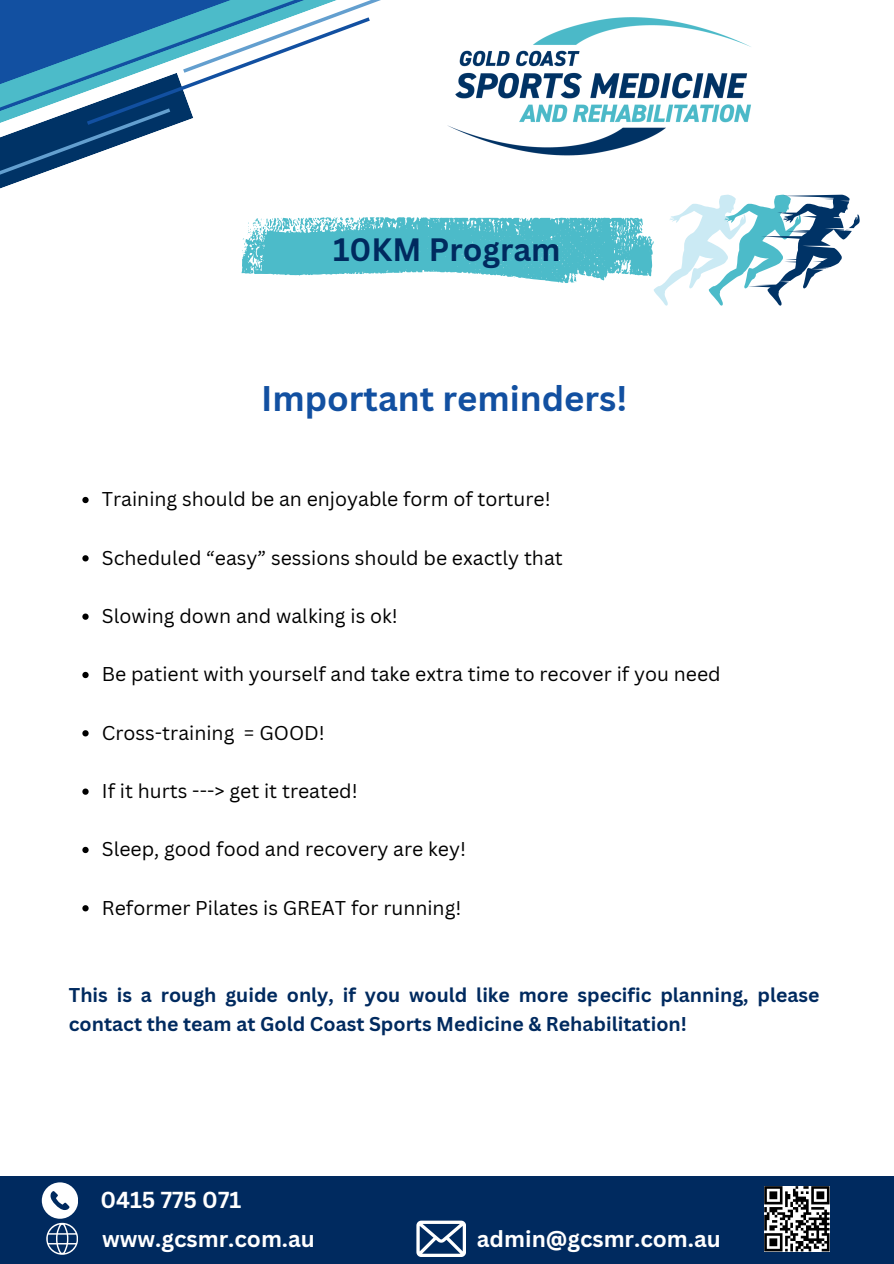
<style>
.page{position:relative;width:894px;height:1264px;background:#fff}
.page>*{position:absolute;margin:0;border:0;box-sizing:border-box;transform-origin:0 0}
.t1{font:700 34.65px "Canva Sans";color:#1250a1}
.t2{font:700 31.5px "Canva Sans";color:#002a5f}
.t3{font:700 22.5px "Canva Sans";color:#fff}
.t4{font:19.5px "Canva Sans";color:#000}
.t5{font:700 19.5px/29.1px "Canva Sans";color:#002a5f}
</style>
<div class="page">
<svg style="left:82px;top:497px;width:7px;height:6px"></svg>
<svg style="left:82px;top:555px;width:7px;height:6px"></svg>
<svg style="left:82px;top:613px;width:7px;height:6px"></svg>
<svg style="left:82px;top:672px;width:7px;height:6px"></svg>
<svg style="left:82px;top:730px;width:7px;height:6px"></svg>
<svg style="left:82px;top:788px;width:7px;height:6px"></svg>
<svg style="left:82px;top:846px;width:7px;height:7px"></svg>
<svg style="left:82px;top:905px;width:7px;height:6px"></svg>
<svg style="left:0;top:0;width:859px;height:306px"></svg>
<div style="left:0;top:1175px;width:893px;height:88px;background:#002a5f"></div>
<svg style="left:764px;top:1186px;width:65px;height:65px;background:#7b7b7b"></svg>
<svg style="left:42px;top:1182px;width:36px;height:72px"></svg>
<svg style="left:416px;top:1220px;width:50px;height:36px"></svg>
<p class="t2" style="left:333px;top:227px;width:229px">10KM Program</p>
<p class="t1" style="left:261px;top:374px;width:367px">Important reminders!</p>
<p class="t4" style="left:102px;top:485px;width:450px">Training should be an enjoyable form of torture!</p>
<p class="t4" style="left:102px;top:543px;width:462px">Scheduled “easy” sessions should be exactly that</p>
<p class="t4" style="left:102px;top:602px;width:297px">Slowing down and walking is ok!</p>
<h1 class="t4" style="left:102px;top:660px;width:620px">Be patient with yourself and take extra time to recover if you need</h1>
<h1 class="t4" style="left:102px;top:718px;width:224px">Cross-training = GOOD!</h1>
<p class="t4" style="left:102px;top:777px;width:257px">If it hurts ---&gt; get it treated!</p>
<p class="t4" style="left:102px;top:835px;width:365px">Sleep, good food and recovery are key!</p>
<p class="t4" style="left:102px;top:893px;width:361px">Reformer Pilates is GREAT for running!</p>
<p class="t5" style="left:69px;top:979px;width:752px">This is a rough guide only, if you would like more specific planning, please contact the team at Gold Coast Sports Medicine &amp; Rehabilitation!</p>
<p class="t3" style="left:100px;top:1184px;width:142px">0415 775 071</p>
<p class="t3" style="left:102px;top:1222px;width:214px">www.gcsmr.com.au</p>
<p class="t3" style="left:476px;top:1222px;width:245px">admin@gcsmr.com.au</p>
</div>
